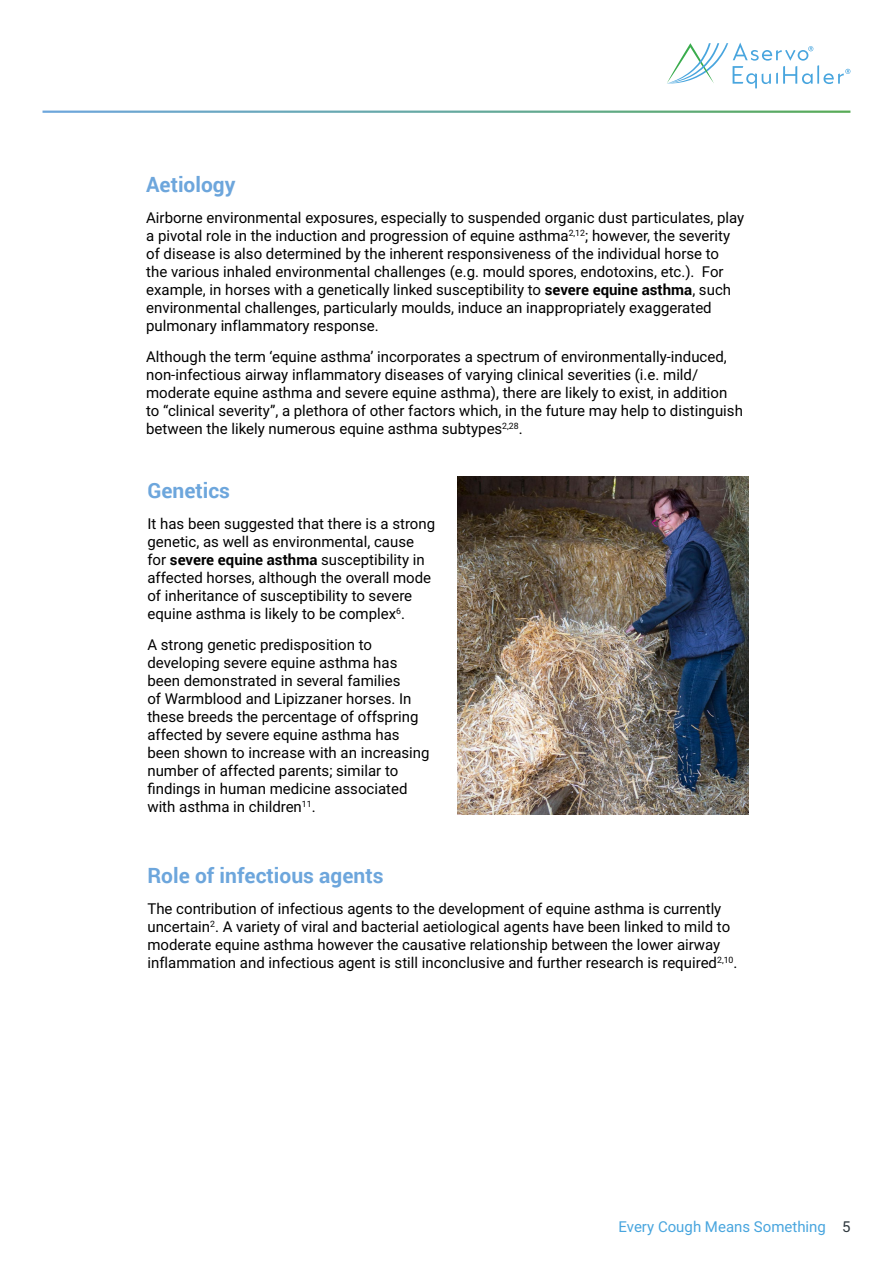
<style>
.page{position:relative;width:893px;height:1263px;background:#fff}
.page>*{position:absolute;margin:0;border:0;box-sizing:border-box;transform-origin:0 0}
.t1{font:700 21px "Roboto";color:#6da6dc}
.t2{font:15px/18px "Roboto";color:#000}
.t3{font:15px "Roboto";color:#48a5de}
.s1{font-weight:700}
.s2{color:#2f383e}
</style>
<div class="page">
<svg style="left:667px;top:43px;width:183px;height:45px"></svg>
<img style="left:457px;top:476px;width:291px;height:338px">
<h1 class="t1" style="left:146px;top:170px;width:91px">Aetiology</h1>
<p class="t2" style="left:146px;top:208px;width:600px">Airborne environmental exposures, especially to suspended organic dust particulates, play a pivotal role in the induction and progression of equine asthma<sup>2,12</sup>; however, the severity of disease is also determined by the inherent responsiveness of the individual horse to<br>the various inhaled environmental challenges (e.g. mould spores, endotoxins, etc.). For example, in horses with a genetically linked susceptibility to <span class="s1">severe equine asthma</span>, such environmental challenges, particularly moulds, induce an inappropriately exaggerated pulmonary inflammatory response.</p>
<p class="t2" style="left:146px;top:347px;width:598px">Although the term ‘equine asthma’ incorporates a spectrum of environmentally-induced, non-infectious airway inflammatory diseases of varying clinical severities (i.e. mild/ moderate equine asthma and severe equine asthma), there are likely to exist, in addition to “clinical severity”, a plethora of other factors which, in the future may help to distinguish between the likely numerous equine asthma subtypes<sup>2,28</sup>.</p>
<h1 class="t1" style="left:147px;top:476px;width:84px">Genetics</h1>
<p class="t2" style="left:147px;top:514px;width:289px">It has been suggested that there is a strong genetic, as well as environmental, cause for <span class="s1">severe equine asthma</span> susceptibility in affected horses, although the overall mode of inheritance of susceptibility to severe equine asthma is likely to be complex<sup>6</sup>.</p>
<p class="t2" style="left:147px;top:635px;width:284px">A strong genetic predisposition to developing severe equine asthma has been demonstrated in several families<br>of Warmblood and Lipizzaner horses. In these breeds the percentage of offspring affected by severe equine asthma has been shown to increase with an increasing number of affected parents; similar to findings in human medicine associated with asthma in children<sup>11</sup>.</p>
<h1 class="t1" style="left:147px;top:860px;width:238px">Role of infectious agents</h1>
<p class="t2" style="left:147px;top:899px;width:592px">The contribution of infectious agents to the development of equine asthma is currently uncertain<sup>2</sup>. A variety of viral and bacterial aetiological agents have been linked to mild to moderate equine asthma however the causative relationship between the lower airway inflammation and infectious agent is still inconclusive and further research is required<sup>2,10</sup>.</p>
<p class="t3" style="left:618px;top:1216px;width:233px">Every Cough Means Something <span class="s2">5</span></p>
</div>
